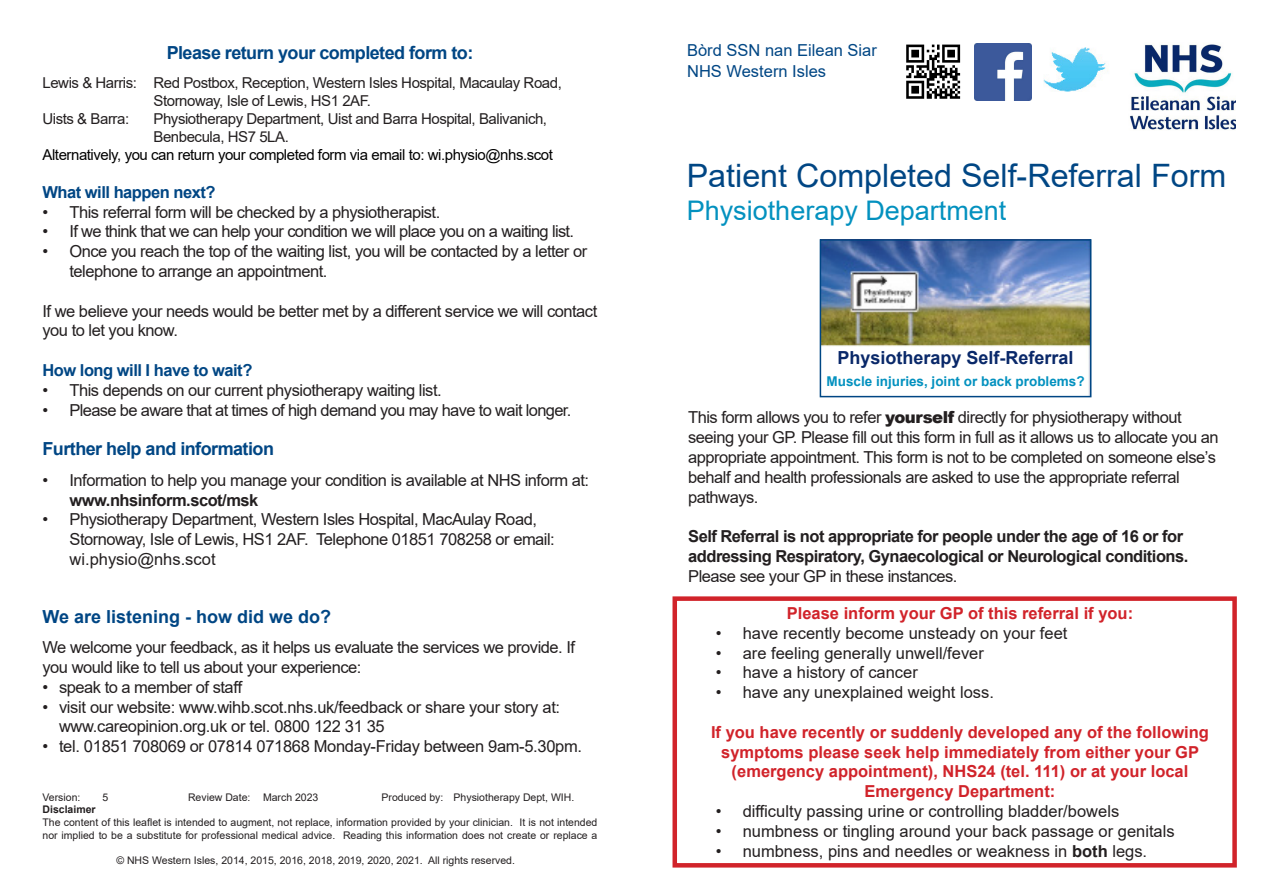
<style>
.page{position:relative;width:1263px;height:893px;background:#fff}
.page>*{position:absolute;margin:0;border:0;box-sizing:border-box;transform-origin:0 0}
.t1{font:32.25px "Arial";color:#004684}
.t2{font:27px "Arial";color:#0391bf}
.Main_Heading{font:700 18px "Arial";letter-spacing:-.03em;color:#004684}
.Main_Heading-2{font:700 18px "Arial";color:#004684}
.Text_Centred{font:700 18px "Arial";color:#092869}
.t3{font:16.5px/19.8px "Arial";letter-spacing:-.03em;color:#231f20}
.t4{font:16.5px "Arial";color:#231f20}
.t5{font:700 16.5px/19.8px "Arial";color:#d1232a;text-align:center}
.t6{font:700 16.5px/19.8px "Arial";letter-spacing:-.03em;color:#231f20}
.t7{font:700 16.5px "Arial";letter-spacing:-.03em;color:#004684}
.t8{font:16.5px "Arial";color:#004684}
.Main_Heading-3{font:15px "Arial";letter-spacing:-.03em;color:#231f20}
.Main_Heading-4{font:15px "Arial";letter-spacing:-.03em;color:#000}
.Text_Centred-2{font:700 13.5px "Arial";color:#0391bf}
.t9{font:10.5px/12.6px "Arial";color:#231f20}
.t10{font:700 10.5px "Arial";color:#231f20}
.s1{font-weight:700}
.s2{font-weight:900}
.s3{font-weight:400}
</style>
<div class="page">
<img style="left:1130px;top:44px;width:105px;height:86px">
<img style="left:1044px;top:47px;width:64px;height:45px">
<img style="left:906px;top:44px;width:55px;height:55px">
<img style="left:975px;top:44px;width:56px;height:57px">
<div style="left:672px;top:596px;width:565px;height:271px;border:4px solid #d1232a"></div>
<img style="left:823px;top:242px;width:265px;height:105px">
<div style="left:820px;top:239px;width:271px;height:158px;border:2px solid #004684"></div>
<p class="Main_Heading" style="left:167px;top:40px;width:308px">Please return your completed form to:</p>
<p class="Main_Heading-3" style="left:43px;top:72px;width:521px">Lewis &amp; Harris: Red Postbox, Reception, Western Isles Hospital, Macaulay Road,</p>
<p class="Main_Heading-3" style="left:154px;top:90px;width:219px">Stornoway, Isle of Lewis, HS1 2AF.</p>
<p class="Main_Heading-3" style="left:43px;top:108px;width:88px">Uists &amp; Barra:</p>
<p class="Main_Heading-3" style="left:154px;top:108px;width:395px">Physiotherapy Department, Uist and Barra Hospital, Balivanich,</p>
<p class="Main_Heading-3" style="left:154px;top:126px;width:137px">Benbecula, HS7 5LA.</p>
<p class="Main_Heading-4" style="left:43px;top:144px;width:512px">Alternatively, you can return your completed form via email to: wi.physio@nhs.scot</p>
<p class="t7" style="left:43px;top:180px;width:174px">What will happen next?</p>
<p class="t3" style="left:43px;top:202px;width:399px">• This referral form will be checked by a physiotherapist.</p>
<p class="t3" style="left:43px;top:221px;width:533px">• If we think that we can help your condition we will place you on a waiting list.</p>
<p class="t3" style="left:70px;top:241px;width:519px;text-indent:-27px">• Once you reach the top of the waiting list, you will be contacted by a letter or telephone to arrange an appointment.</p>
<p class="t3" style="left:43px;top:301px;width:556px">If we believe your needs would be better met by a different service we will contact you to let you know.</p>
<p class="t7" style="left:43px;top:358px;width:211px">How long will I have to wait?</p>
<p class="t3" style="left:43px;top:380px;width:401px">• This depends on our current physiotherapy waiting list.</p>
<p class="t3" style="left:43px;top:400px;width:530px">• Please be aware that at times of high demand you may have to wait longer.</p>
<p class="Main_Heading" style="left:43px;top:436px;width:233px">Further help and information</p>
<p class="t3" style="left:70px;top:470px;width:521px;text-indent:-27px">• Information to help you manage your condition is available at NHS inform at: <span class="s1">www.nhsinform.scot/msk</span></p>
<p class="t3" style="left:70px;top:509px;width:487px;text-indent:-27px">• Physiotherapy Department, Western Isles Hospital, MacAulay Road,<br>Stornoway, Isle of Lewis, HS1 2AF. Telephone 01851 708258 or email: wi.physio@nhs.scot</p>
<p class="Main_Heading-2" style="left:43px;top:603px;width:290px">We are listening - how did we do?</p>
<p class="t3" style="left:43px;top:637px;width:534px">We welcome your feedback, as it helps us evaluate the services we provide. If you would like to tell us about your experience:</p>
<p class="t3" style="left:43px;top:677px;width:202px">• speak to a member of staff</p>
<p class="t3" style="left:59px;top:697px;width:503px;text-indent:-16px">• visit our website: www.wihb.scot.nhs.uk/feedback or share your story at: www.careopinion.org.uk or tel. 0800 122 31 35</p>
<p class="t3" style="left:43px;top:736px;width:541px">• tel. 01851 708069 or 07814 071868 Monday-Friday between 9am-5.30pm.</p>
<p class="t9" style="left:43px;top:791px;width:39px">Version:</p>
<p class="t9" style="left:103px;top:791px;width:7px">5</p>
<p class="t9" style="left:188px;top:791px;width:132px">Review Date: March 2023</p>
<p class="t9" style="left:382px;top:791px;width:194px">Produced by: Physiotherapy Dept, WIH.</p>
<p class="t10" style="left:43px;top:802px;width:55px">Disclaimer</p>
<p class="t9" style="left:43px;top:816px;width:556px">The content of this leaflet is intended to augment, not replace, information provided by your clinician. It is not intended nor implied to be a substitute for professional medical advice. Reading this information does not create or replace a</p>
<p class="t9" style="left:116px;top:854px;width:400px">© NHS Western Isles, 2014, 2015, 2016, 2018, 2019, 2020, 2021. All rights reserved.</p>
<p class="t8" style="left:687px;top:39px;width:191px">Bòrd SSN nan Eilean Siar</p>
<p class="t8" style="left:687px;top:60px;width:141px">NHS Western Isles</p>
<p class="t1" style="left:687px;top:154px;width:541px">Patient Completed Self-Referral Form</p>
<p class="t2" style="left:687px;top:192px;width:321px">Physiotherapy Department</p>
<p class="Text_Centred" style="left:837px;top:345px;width:238px">Physiotherapy Self-Referral</p>
<p class="Text_Centred-2" style="left:826px;top:372px;width:260px">Muscle injuries, joint or back problems?</p>
<p class="t3" style="left:688px;top:408px;width:532px">This form allows you to refer <span class="s2">yourself</span> directly for physiotherapy without seeing your GP. Please fill out this form in full as it allows us to allocate you an appropriate appointment. This form is not to be completed on someone else’s behalf and health professionals are asked to use the appropriate referral pathways.</p>
<p class="t6" style="left:688px;top:527px;width:502px">Self Referral is not appropriate for people under the age of 16 or for addressing Respiratory, Gynaecological or Neurological conditions.<br><span class="s3">Please see your GP in these instances.</span></p>
<p class="t5" style="left:787px;top:603px;width:348px">Please inform your GP of this referral if you:</p>
<p class="t4" style="left:716px;top:622px;width:353px">• have recently become unsteady on your feet</p>
<p class="t4" style="left:716px;top:641px;width:270px">• are feeling generally unwell/fever</p>
<p class="t4" style="left:716px;top:661px;width:204px">• have a history of cancer</p>
<p class="t4" style="left:716px;top:681px;width:280px">• have any unexplained weight loss.</p>
<p class="t5" style="left:711px;top:722px;width:499px">If you have recently or suddenly developed any of the following symptoms please seek help immediately from either your GP (emergency appointment), NHS24 (tel. 111) or at your local Emergency Department:</p>
<p class="t4" style="left:716px;top:800px;width:405px">• difficulty passing urine or controlling bladder/bowels</p>
<p class="t4" style="left:716px;top:820px;width:460px">• numbness or tingling around your back passage or genitals</p>
<p class="t4" style="left:716px;top:839px;width:433px">• numbness, pins and needles or weakness in <span class="s1">both</span> legs.</p>
</div>
